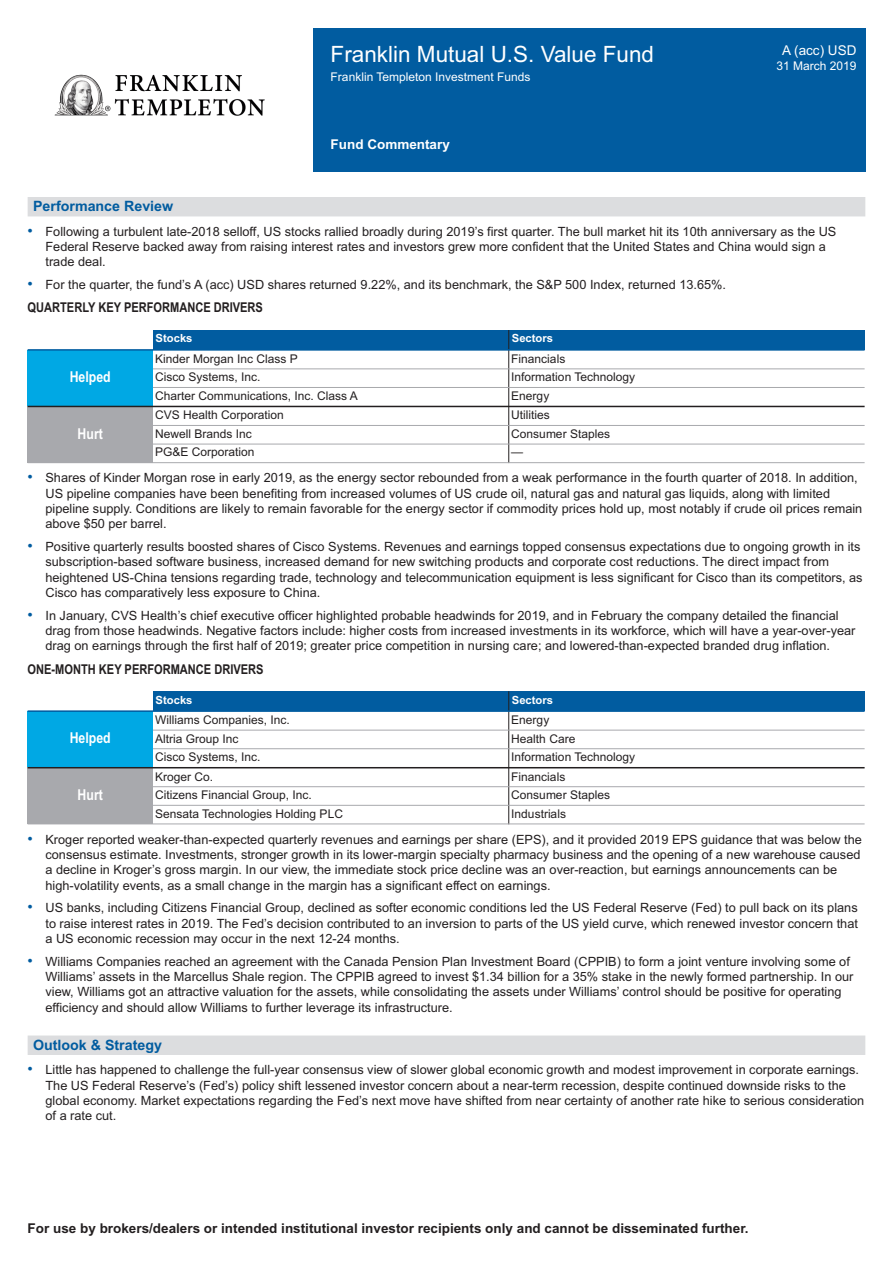
<style>
.page{position:relative;width:893px;height:1263px;background:#fff}
.page>*{position:absolute;margin:0;border:0;box-sizing:border-box;transform-origin:0 0}
.t1{font:22.5px "Arial";color:#fff}
.t2{font:700 15px "Arial Narrow";color:#fff}
.t3{font:700 14.25px "Arial";color:#015ca0}
.t4{font:700 13.5px "Arial";color:#231f20}
.t5{font:700 13.5px "Arial Narrow";color:#231f20}
.t6{font:700 13.5px "Arial";color:#fff}
.t7{font:13.5px "Arial";color:#fff}
.t8{font:12.75px/15.3px "Arial";color:#231f20}
.t9{font:12px "Arial";color:#231f20}
.t10{font:12px "Arial";color:#fff}
.t11{font:700 11.25px "Arial";color:#fff}
.s1{font-size:15.3px;color:#015ca0}
</style>
<div class="page">
<div style="left:313px;top:28px;width:552px;height:143px;background:#015ca0"></div>
<div style="left:28px;top:197px;width:837px;height:19px;background:#dcdddf"></div>
<div style="left:28px;top:1035px;width:837px;height:20px;background:#dcdddf"></div>
<div style="left:153px;top:330px;width:356px;height:20px;background:#015ca0"></div>
<div style="left:509px;top:330px;width:356px;height:20px;background:#015ca0"></div>
<div style="left:28px;top:350px;width:125px;height:56px;background:#00a8e4"></div>
<div style="left:28px;top:406px;width:125px;height:57px;background:#a8a9ad"></div>
<hr style="left:508px;top:330px;width:1px;height:133px;background:#231f20">
<hr style="left:28px;top:349px;width:837px;height:2px;background:#015ca0">
<hr style="left:153px;top:368px;width:712px;height:1px;background:#a8a9ad">
<hr style="left:153px;top:387px;width:712px;height:1px;background:#a8a9ad">
<hr style="left:28px;top:406px;width:837px;height:1px;background:#231f20">
<hr style="left:153px;top:425px;width:712px;height:1px;background:#a8a9ad">
<hr style="left:153px;top:444px;width:712px;height:1px;background:#a8a9ad">
<hr style="left:28px;top:462px;width:837px;height:1px;background:#a8a9ad">
<div style="left:153px;top:691px;width:356px;height:20px;background:#015ca0"></div>
<div style="left:509px;top:691px;width:356px;height:20px;background:#015ca0"></div>
<div style="left:28px;top:711px;width:125px;height:57px;background:#00a8e4"></div>
<div style="left:28px;top:768px;width:125px;height:56px;background:#a8a9ad"></div>
<hr style="left:508px;top:691px;width:1px;height:133px;background:#231f20">
<hr style="left:28px;top:710px;width:837px;height:2px;background:#015ca0">
<hr style="left:153px;top:730px;width:712px;height:1px;background:#a8a9ad">
<hr style="left:153px;top:748px;width:712px;height:1px;background:#a8a9ad">
<hr style="left:28px;top:767px;width:837px;height:1px;background:#231f20">
<hr style="left:153px;top:786px;width:712px;height:1px;background:#a8a9ad">
<hr style="left:153px;top:805px;width:712px;height:1px;background:#a8a9ad">
<hr style="left:28px;top:823px;width:837px;height:1px;background:#a8a9ad">
<img style="left:54px;top:74px;width:211px;height:42px">
<h1 class="t1" style="left:331px;top:41px;width:325px">Franklin Mutual U.S. Value Fund</h1>
<p class="t10" style="left:331px;top:70px;width:201px">Franklin Templeton Investment Funds</p>
<p class="t6" style="left:331px;top:137px;width:121px">Fund Commentary</p>
<p class="t7" style="left:782px;top:43px;width:76px">A (acc) USD</p>
<p class="t10" style="left:776px;top:59px;width:82px">31 March 2019</p>
<p class="t3" style="left:33px;top:198px;width:142px">Performance Review</p>
<p class="t8" style="left:45px;top:224px;width:792px;text-indent:-18px"><span class="s1">•</span> Following a turbulent late-2018 selloff, US stocks rallied broadly during 2019’s first quarter. The bull market hit its 10th anniversary as the US<br>Federal Reserve backed away from raising interest rates and investors grew more confident that the United States and China would sign a trade deal.</p>
<p class="t8" style="left:28px;top:277px;width:700px"><span class="s1">•</span> For the quarter, the fund’s A (acc) USD shares returned 9.22%, and its benchmark, the S&amp;P 500 Index, returned 13.65%.</p>
<p class="t5" style="left:28px;top:300px;width:237px">QUARTERLY KEY PERFORMANCE DRIVERS</p>
<p class="t2" style="left:70px;top:368px;width:43px">Helped</p>
<p class="t2" style="left:78px;top:425px;width:27px">Hurt</p>
<p class="t11" style="left:156px;top:332px;width:38px">Stocks</p>
<p class="t11" style="left:512px;top:332px;width:43px">Sectors</p>
<p class="t9" style="left:155px;top:351px;width:144px">Kinder Morgan Inc Class P</p>
<p class="t9" style="left:511px;top:351px;width:56px">Financials</p>
<p class="t9" style="left:155px;top:370px;width:107px">Cisco Systems, Inc.</p>
<p class="t9" style="left:511px;top:370px;width:125px">Information Technology</p>
<p class="t9" style="left:155px;top:389px;width:204px">Charter Communications, Inc. Class A</p>
<p class="t9" style="left:511px;top:389px;width:40px">Energy</p>
<p class="t9" style="left:155px;top:408px;width:130px">CVS Health Corporation</p>
<p class="t9" style="left:511px;top:408px;width:40px">Utilities</p>
<p class="t9" style="left:155px;top:427px;width:98px">Newell Brands Inc</p>
<p class="t9" style="left:511px;top:427px;width:100px">Consumer Staples</p>
<p class="t9" style="left:155px;top:445px;width:101px">PG&amp;E Corporation</p>
<p class="t9" style="left:511px;top:445px;width:13px">—</p>
<p class="t8" style="left:45px;top:470px;width:818px;text-indent:-18px"><span class="s1">•</span> Shares of Kinder Morgan rose in early 2019, as the energy sector rebounded from a weak performance in the fourth quarter of 2018. In addition, US pipeline companies have been benefiting from increased volumes of US crude oil, natural gas and natural gas liquids, along with limited pipeline supply. Conditions are likely to remain favorable for the energy sector if commodity prices hold up, most notably if crude oil prices remain above $50 per barrel.</p>
<p class="t8" style="left:45px;top:539px;width:819px;text-indent:-18px"><span class="s1">•</span> Positive quarterly results boosted shares of Cisco Systems. Revenues and earnings topped consensus expectations due to ongoing growth in its subscription-based software business, increased demand for new switching products and corporate cost reductions. The direct impact from heightened US-China tensions regarding trade, technology and telecommunication equipment is less significant for Cisco than its competitors, as Cisco has comparatively less exposure to China.</p>
<p class="t8" style="left:45px;top:608px;width:811px;text-indent:-18px"><span class="s1">•</span> In January, CVS Health’s chief executive officer highlighted probable headwinds for 2019, and in February the company detailed the financial drag from those headwinds. Negative factors include: higher costs from increased investments in its workforce, which will have a year-over-year drag on earnings through the first half of 2019; greater price competition in nursing care; and lowered-than-expected branded drug inflation.</p>
<p class="t5" style="left:28px;top:661px;width:237px">ONE-MONTH KEY PERFORMANCE DRIVERS</p>
<p class="t2" style="left:70px;top:729px;width:43px">Helped</p>
<p class="t2" style="left:78px;top:786px;width:27px">Hurt</p>
<p class="t11" style="left:156px;top:693px;width:38px">Stocks</p>
<p class="t11" style="left:512px;top:693px;width:43px">Sectors</p>
<p class="t9" style="left:155px;top:713px;width:136px">Williams Companies, Inc.</p>
<p class="t9" style="left:511px;top:713px;width:40px">Energy</p>
<p class="t9" style="left:155px;top:731px;width:85px">Altria Group Inc</p>
<p class="t9" style="left:511px;top:731px;width:66px">Health Care</p>
<p class="t9" style="left:155px;top:750px;width:107px">Cisco Systems, Inc.</p>
<p class="t9" style="left:511px;top:750px;width:125px">Information Technology</p>
<p class="t9" style="left:155px;top:769px;width:60px">Kroger Co.</p>
<p class="t9" style="left:511px;top:769px;width:56px">Financials</p>
<p class="t9" style="left:155px;top:788px;width:158px">Citizens Financial Group, Inc.</p>
<p class="t9" style="left:511px;top:788px;width:100px">Consumer Staples</p>
<p class="t9" style="left:155px;top:806px;width:189px">Sensata Technologies Holding PLC</p>
<p class="t9" style="left:511px;top:806px;width:56px">Industrials</p>
<p class="t8" style="left:45px;top:831px;width:818px;text-indent:-18px"><span class="s1">•</span> Kroger reported weaker-than-expected quarterly revenues and earnings per share (EPS), and it provided 2019 EPS guidance that was below the consensus estimate. Investments, stronger growth in its lower-margin specialty pharmacy business and the opening of a new warehouse caused a decline in Kroger’s gross margin. In our view, the immediate stock price decline was an over-reaction, but earnings announcements can be high-volatility events, as a small change in the margin has a significant effect on earnings.</p>
<p class="t8" style="left:45px;top:900px;width:814px;text-align:justify;text-indent:-18px"><span class="s1">•</span> US banks, including Citizens Financial Group, declined as softer economic conditions led the US Federal Reserve (Fed) to pull back on its plans to raise interest rates in 2019. The Fed’s decision contributed to an inversion to parts of the US yield curve, which renewed investor concern that a US economic recession may occur in the next 12-24 months.</p>
<p class="t8" style="left:45px;top:953px;width:809px;text-indent:-18px"><span class="s1">•</span> Williams Companies reached an agreement with the Canada Pension Plan Investment Board (CPPIB) to form a joint venture involving some of Williams’ assets in the Marcellus Shale region. The CPPIB agreed to invest $1.34 billion for a 35% stake in the newly formed partnership. In our view, Williams got an attractive valuation for the assets, while consolidating the assets under Williams’ control should be positive for operating efficiency and should allow Williams to further leverage its infrastructure.</p>
<p class="t3" style="left:33px;top:1036px;width:131px">Outlook &amp; Strategy</p>
<p class="t8" style="left:45px;top:1062px;width:820px;text-indent:-18px"><span class="s1">•</span> Little has happened to challenge the full-year consensus view of slower global economic growth and modest improvement in corporate earnings.<br>The US Federal Reserve’s (Fed’s) policy shift lessened investor concern about a near-term recession, despite continued downside risks to the global economy. Market expectations regarding the Fed’s next move have shifted from near certainty of another rate hike to serious consideration of a rate cut.</p>
<p class="t4" style="left:28px;top:1220px;width:722px">For use by brokers/dealers or intended institutional investor recipients only and cannot be disseminated further.</p>
</div>
